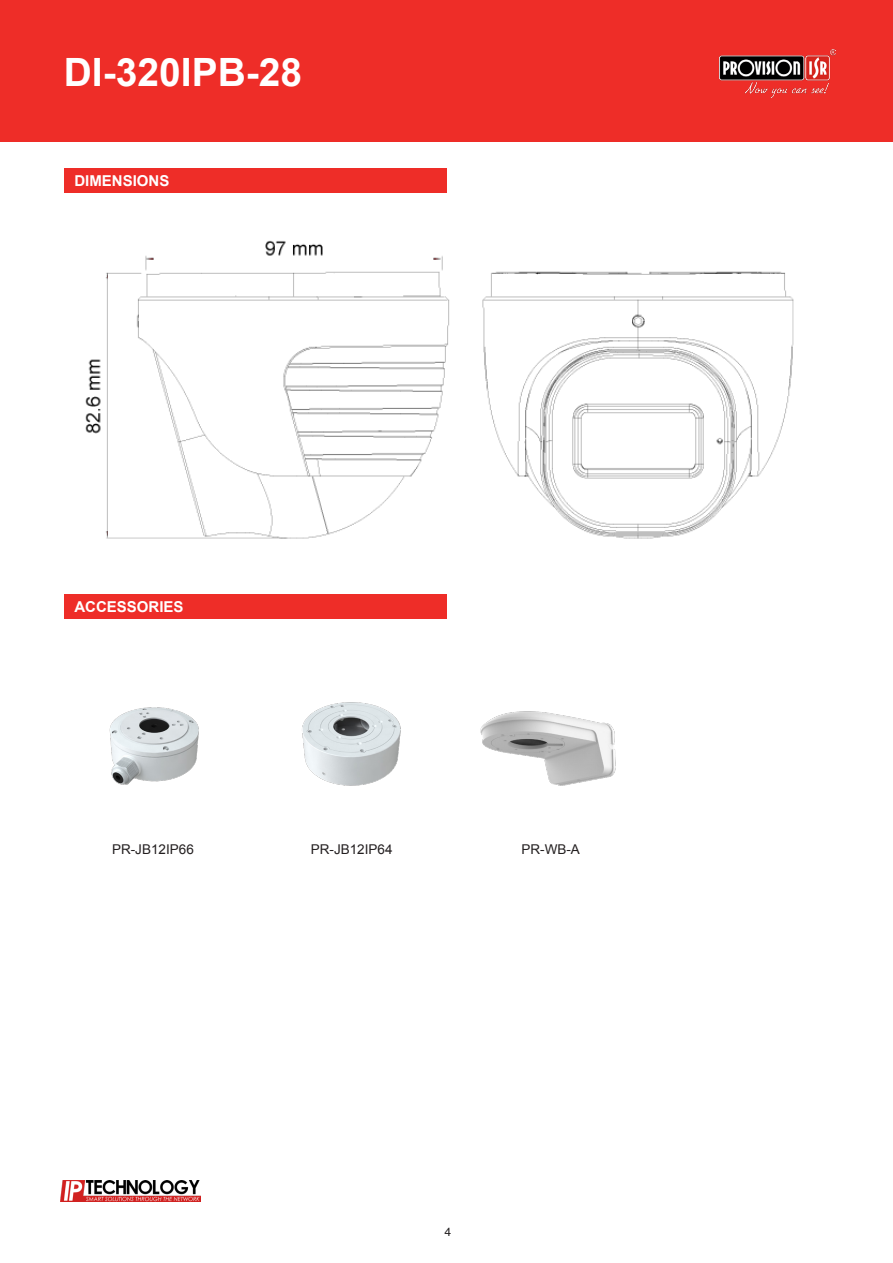
<style>
.page{position:relative;width:893px;height:1263px;background:#fff}
.page>*{position:absolute;margin:0;border:0;box-sizing:border-box;transform-origin:0 0}
.t1{font:700 39px "Arial";color:#fff}
.t2{font:700 15px "Arial";color:#fff}
.t3{font:13.5px "Arial";color:#231f20}
.t4{font:12px "Helvetica";color:#231f20}
</style>
<div class="page">
<div style="left:0;top:0;width:893px;height:141px;background:#ee2d28"></div>
<div style="left:64px;top:168px;width:382px;height:25px;background:#ee2d28"></div>
<div style="left:64px;top:594px;width:382px;height:25px;background:#ee2d28"></div>
<img style="left:719px;top:50px;width:117px;height:47px">
<img style="left:60px;top:1180px;width:140px;height:22px">
<img style="left:109px;top:707px;width:90px;height:78px">
<img style="left:302px;top:702px;width:99px;height:84px">
<img style="left:480px;top:711px;width:136px;height:75px">
<img style="left:85px;top:240px;width:709px;height:299px">
<p class="t1" style="left:64px;top:46px;width:240px">DI-320IPB-28</p>
<p class="t2" style="left:74px;top:171px;width:97px">DIMENSIONS</p>
<p class="t2" style="left:74px;top:597px;width:111px">ACCESSORIES</p>
<p class="t3" style="left:112px;top:840px;width:83px">PR-JB12IP66</p>
<p class="t3" style="left:311px;top:840px;width:83px">PR-JB12IP64</p>
<p class="t3" style="left:521px;top:840px;width:60px">PR-WB-A</p>
<p class="t4" style="left:444px;top:1222px;width:8px">4</p>
</div>
